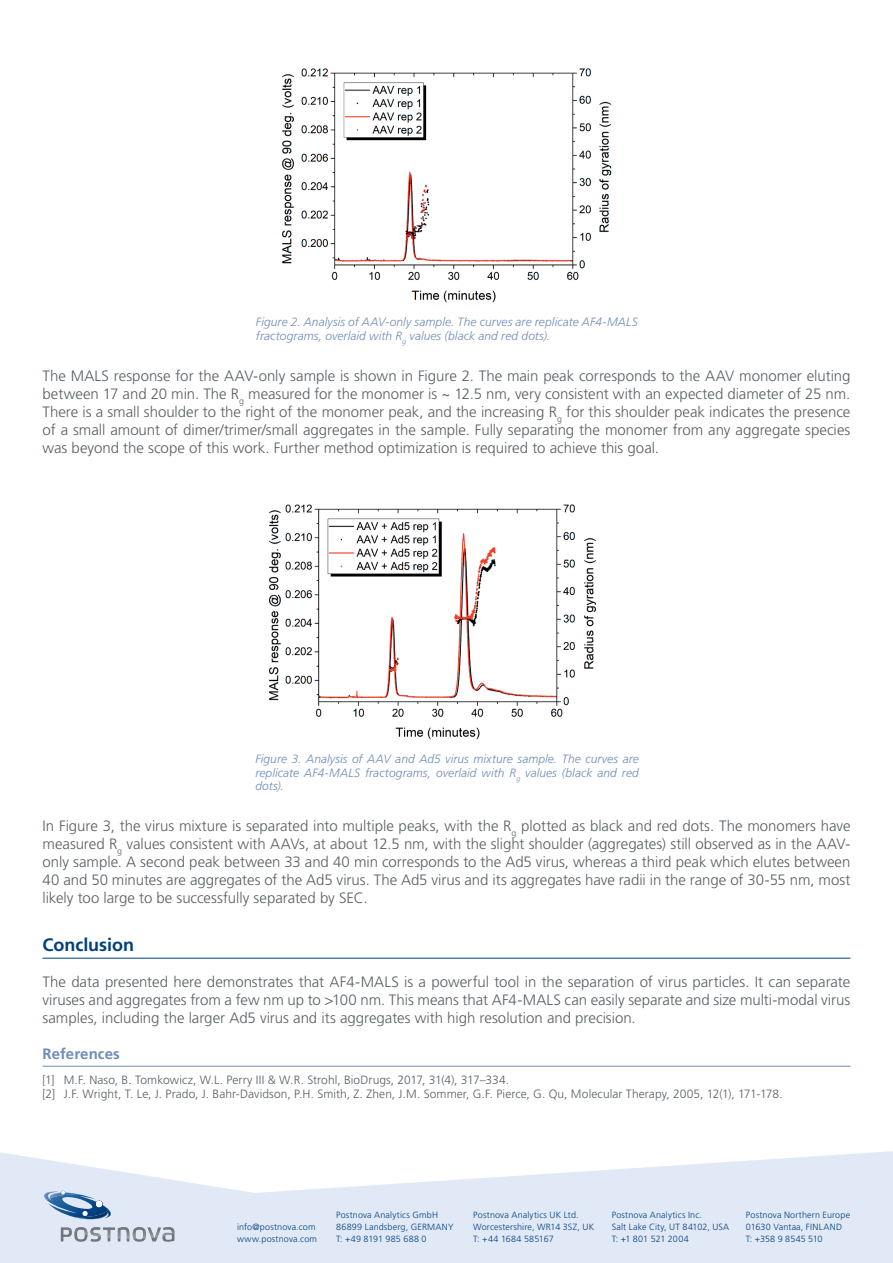
<style>
.page{position:relative;width:893px;height:1263px;background:#fff}
.page>*{position:absolute;margin:0;border:0;box-sizing:border-box;transform-origin:0 0}
.t1{font:700 18px "Frutiger LT Std";color:#014081}
.t2{font:300 15px/18px "Frutiger LT Std";letter-spacing:-.005em;color:#576065;text-align:justify}
.t3{font:700 15px "Frutiger LT Std";letter-spacing:.005em;color:#6f8cb8}
.t4{font:italic 300 12px/13.5px "Frutiger LT Std";letter-spacing:.005em;color:#6f8cb8}
.t5{font:300 12px/13.5px "Frutiger LT Std";letter-spacing:.005em;color:#576065}
.t6{font:300 9px/12px "Frutiger LT Std";letter-spacing:.02em;color:#014081}
</style>
<div class="page">
<svg style="left:0;top:1151px;width:893px;height:112px;fill:#e1e9f6"></svg>
<svg style="left:61px;top:1227px;width:113px;height:15px;background:#b5bcc5"></svg>
<svg style="left:44px;top:1191px;width:67px;height:28px;background:#87a6c9"></svg>
<hr style="left:43px;top:958px;width:807px;height:1px;background:#014081">
<hr style="left:43px;top:1066px;width:807px;height:1px;background:#6f8cb8">
<img style="left:282px;top:68px;width:330px;height:235px">
<img style="left:269px;top:504px;width:327px;height:236px">
<p class="t4" style="left:256px;top:316px;width:383px">Figure 2. Analysis of AAV-only sample. The curves are replicate AF4-MALS fractograms, overlaid with R<sub>g</sub> values (black and red dots).</p>
<p class="t2" style="left:43px;top:367px;width:809px">The MALS response for the AAV-only sample is shown in Figure 2. The main peak corresponds to the AAV monomer eluting between 17 and 20 min. The R<sub>g</sub> measured for the monomer is ~ 12.5 nm, very consistent with an expected diameter of 25 nm.<br>There is a small shoulder to the right of the monomer peak, and the increasing R<sub>g</sub> for this shoulder peak indicates the presence of a small amount of dimer/trimer/small aggregates in the sample. Fully separating the monomer from any aggregate species was beyond the scope of this work. Further method optimization is required to achieve this goal.</p>
<p class="t4" style="left:255px;top:752px;width:385px;text-align:justify">Figure 3. Analysis of AAV and Ad5 virus mixture sample. The curves are replicate AF4-MALS fractograms, overlaid with R<sub>g</sub> values (black and red dots).</p>
<p class="t2" style="left:43px;top:817px;width:809px">In Figure 3, the virus mixture is separated into multiple peaks, with the R<sub>g</sub> plotted as black and red dots. The monomers have measured R<sub>g</sub> values consistent with AAVs, at about 12.5 nm, with the slight shoulder (aggregates) still observed as in the AAV&shy;only sample. A second peak between 33 and 40 min corresponds to the Ad5 virus, whereas a third peak which elutes between 40 and 50 minutes are aggregates of the Ad5 virus. The Ad5 virus and its aggregates have radii in the range of 30-55 nm, most likely too large to be successfully separated by SEC.</p>
<p class="t1" style="left:43px;top:934px;width:93px">Conclusion</p>
<p class="t2" style="left:43px;top:973px;width:809px">The data presented here demonstrates that AF4-MALS is a powerful tool in the separation of virus particles. It can separate viruses and aggregates from a few nm up to &gt;100 nm. This means that AF4-MALS can easily separate and size multi-modal virus samples, including the larger Ad5 virus and its aggregates with high resolution and precision.</p>
<p class="t3" style="left:43px;top:1045px;width:79px">References</p>
<p class="t5" style="left:43px;top:1073px;width:742px">[1] M.F. Naso, B. Tomkowicz, W.L. Perry III &amp; W.R. Strohl, BioDrugs, 2017, 31(4), 317–334.<br>[2] J.F. Wright, T. Le, J. Prado, J. Bahr-Davidson, P.H. Smith, Z. Zhen, J.M. Sommer, G.F. Pierce, G. Qu, Molecular Therapy, 2005, 12(1), 171-178.</p>
<p class="t6" style="left:336px;top:1209px;width:119px">Postnova Analytics GmbH<br>86899 Landsberg, GERMANY<br>T: +49 8191 985 688 0</p>
<p class="t6" style="left:237px;top:1221px;width:81px">info@postnova.com www.postnova.com</p>
<p class="t6" style="left:473px;top:1209px;width:122px">Postnova Analytics UK Ltd.<br>Worcestershire, WR14 3SZ, UK<br>T: +44 1684 585167</p>
<p class="t6" style="left:612px;top:1209px;width:119px">Postnova Analytics Inc.<br>Salt Lake City, UT 84102, USA<br>T: +1 801 521 2004</p>
<p class="t6" style="left:746px;top:1209px;width:106px">Postnova Northern Europe<br>01630 Vantaa, FINLAND<br>T: +358 9 8545 510</p>
</div>
